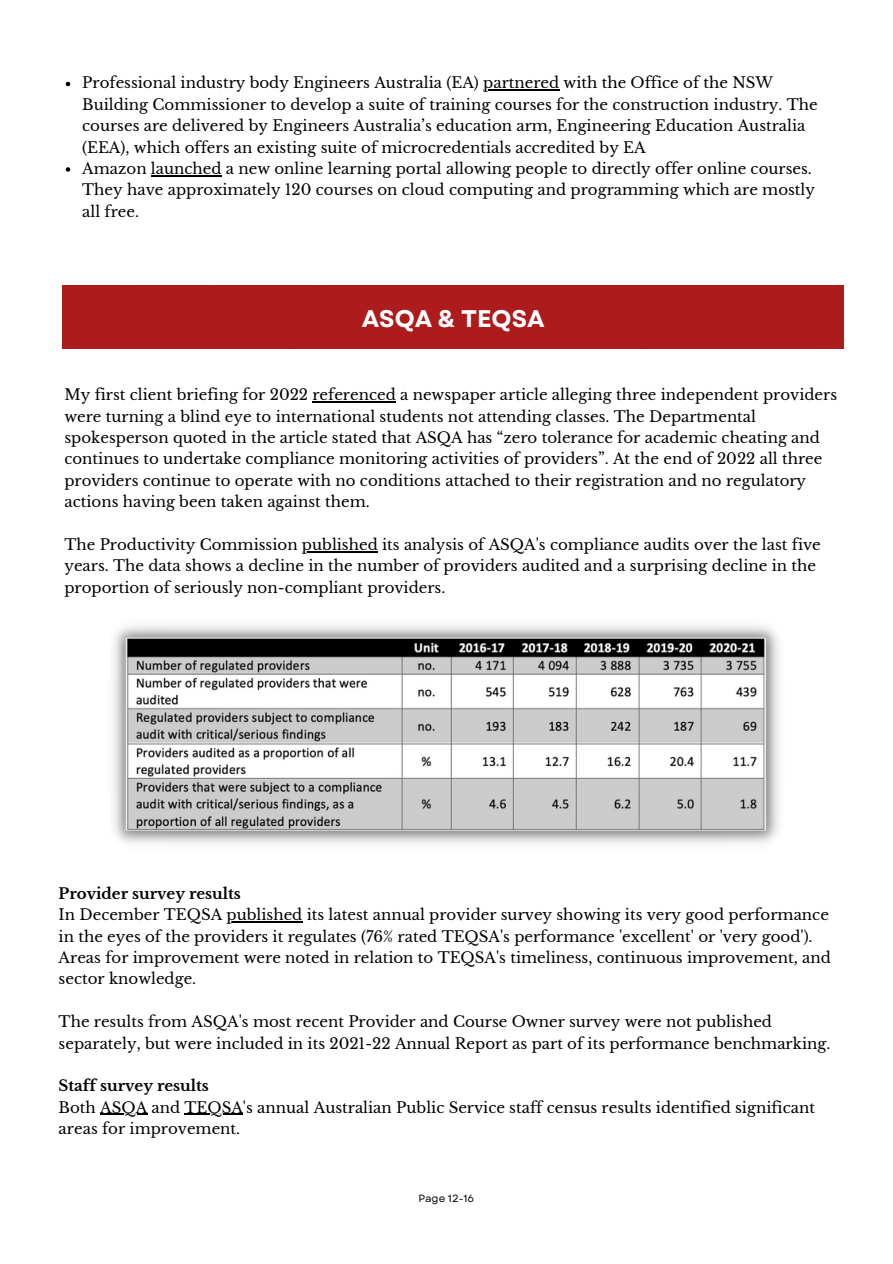
<style>
.page{position:relative;width:893px;height:1264px;background:#fff}
.page>*{position:absolute;margin:0;border:0;box-sizing:border-box;transform-origin:0 0}
.t1{font:700 24px "Garet";color:#fff}
.t2{font:15px/21.3px "Libre Baskerville";color:#000}
.t3{font:700 15px "Libre Baskerville";color:#000}
.t4{font:10.5px "Garet";color:#000}
</style>
<div class="page">
<div style="left:63px;top:286px;width:780px;height:63px;background:#ad1b1c"></div>
<img style="left:113px;top:625px;width:666px;height:219px">
<svg style="left:66px;top:82px;width:4px;height:4px"></svg>
<hr style="left:483px;top:90px;width:76px;height:1px;background:#000">
<svg style="left:66px;top:167px;width:4px;height:5px"></svg>
<hr style="left:151px;top:175px;width:70px;height:1px;background:#000">
<hr style="left:312px;top:401px;width:84px;height:1px;background:#000">
<hr style="left:302px;top:551px;width:76px;height:1px;background:#000">
<hr style="left:226px;top:921px;width:76px;height:1px;background:#000">
<hr style="left:100px;top:1113px;width:47px;height:1px;background:#000">
<hr style="left:184px;top:1113px;width:59px;height:1px;background:#000">
<p class="t2" style="left:82px;top:73px;width:736px">Professional industry body Engineers Australia (EA) partnered with the Office of the NSW Building Commissioner to develop a suite of training courses for the construction industry. The courses are delivered by Engineers Australia’s education arm, Engineering Education Australia (EEA), which offers an existing suite of microcredentials accredited by EA<br>Amazon launched a new online learning portal allowing people to directly offer online courses.<br>They have approximately 120 courses on cloud computing and programming which are mostly all free.</p>
<h1 class="t1" style="left:362px;top:302px;width:184px">ASQA &amp; TEQSA</h1>
<p class="t2" style="left:64px;top:384px;width:774px">My first client briefing for 2022 referenced a newspaper article alleging three independent providers were turning a blind eye to international students not attending classes. The Departmental spokesperson quoted in the article stated that ASQA has “zero tolerance for academic cheating and continues to undertake compliance monitoring activities of providers”. At the end of 2022 all three providers continue to operate with no conditions attached to their registration and no regulatory actions having been taken against them.</p>
<p class="t2" style="left:64px;top:534px;width:757px">The Productivity Commission published its analysis of ASQA's compliance audits over the last five years. The data shows a decline in the number of providers audited and a surprising decline in the proportion of seriously non-compliant providers.</p>
<p class="t3" style="left:59px;top:884px;width:184px">Provider survey results</p>
<p class="t2" style="left:59px;top:904px;width:773px">In December TEQSA published its latest annual provider survey showing its very good performance in the eyes of the providers it regulates (76% rated TEQSA's performance 'excellent' or 'very good').<br>Areas for improvement were noted in relation to TEQSA's timeliness, continuous improvement, and sector knowledge.</p>
<p class="t2" style="left:59px;top:1011px;width:773px">The results from ASQA's most recent Provider and Course Owner survey were not published separately, but were included in its 2021-22 Annual Report as part of its performance benchmarking.</p>
<p class="t3" style="left:59px;top:1076px;width:152px">Staff survey results</p>
<p class="t2" style="left:59px;top:1096px;width:757px">Both ASQA and TEQSA's annual Australian Public Service staff census results identified significant areas for improvement.</p>
<p class="t4" style="left:418px;top:1190px;width:57px">Page 12-16</p>
</div>
